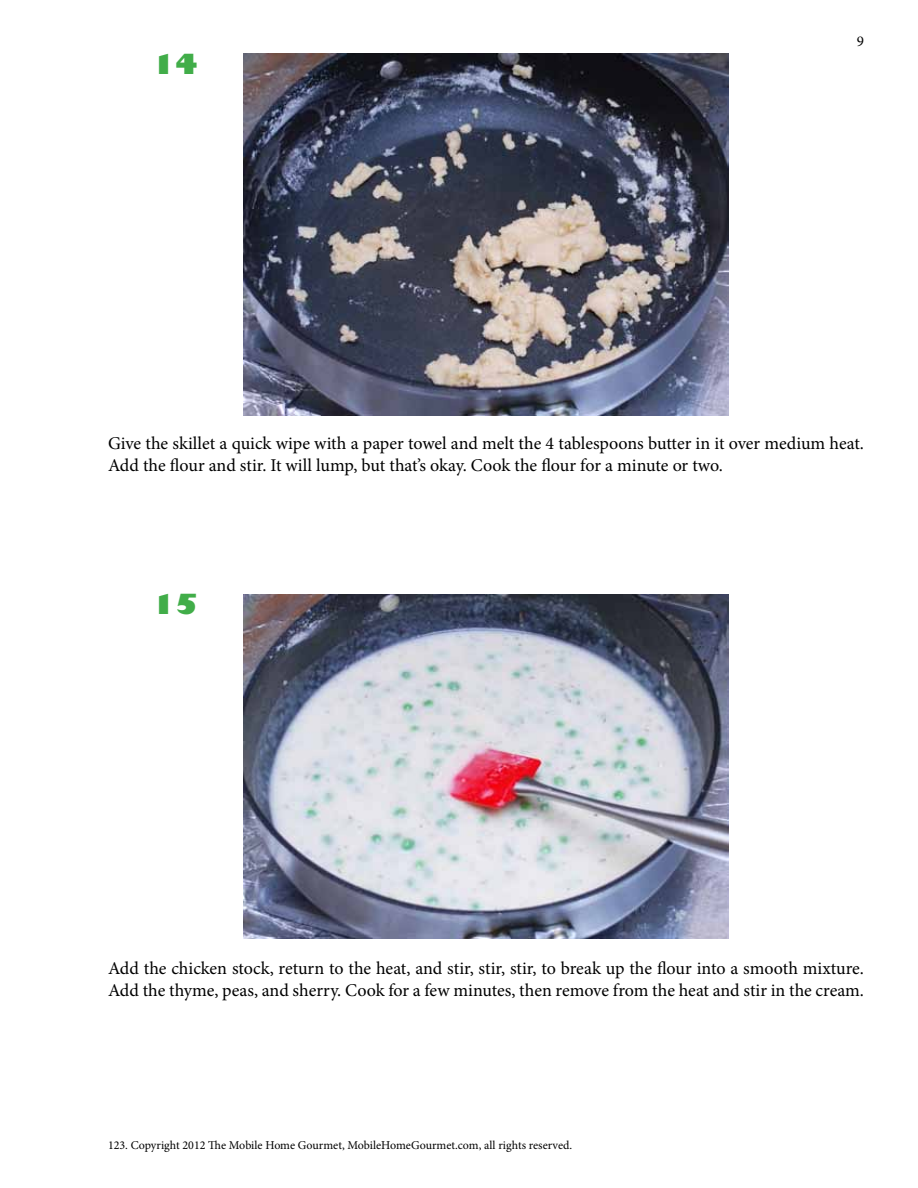
<style>
.page{position:relative;width:918px;height:1188px;background:#fff}
.page>*{position:absolute;margin:0;border:0;box-sizing:border-box;transform-origin:0 0}
.t1{font:800 27px "Gill Sans";color:#41ad49}
.t2{font:18px/21.6px "Minion Pro";letter-spacing:-.005em;color:#000}
.t3{font:15px "Minion Pro";color:#000}
.t4{font:12px "Minion Pro";color:#000}
</style>
<div class="page">
<img style="left:243px;top:54px;width:486px;height:361px">
<img style="left:243px;top:594px;width:486px;height:344px">
<h1 class="t1" style="left:152px;top:48px;width:48px">14</h1>
<p class="t3" style="left:857px;top:32px;width:9px">9</p>
<p class="t2" style="left:108px;top:433px;width:758px">Give the skillet a quick wipe with a paper towel and melt the 4 tablespoons butter in it over medium heat.<br>Add the flour and stir. It will lump, but that’s okay. Cook the flour for a minute or two.</p>
<h1 class="t1" style="left:152px;top:588px;width:48px">15</h1>
<p class="t2" style="left:108px;top:958px;width:758px">Add the chicken stock, return to the heat, and stir, stir, stir, to break up the flour into a smooth mixture.<br>Add the thyme, peas, and sherry. Cook for a few minutes, then remove from the heat and stir in the cream.</p>
<p class="t4" style="left:108px;top:1138px;width:466px">123. Copyright 2012 The Mobile Home Gourmet, MobileHomeGourmet.com, all rights reserved.</p>
</div>
